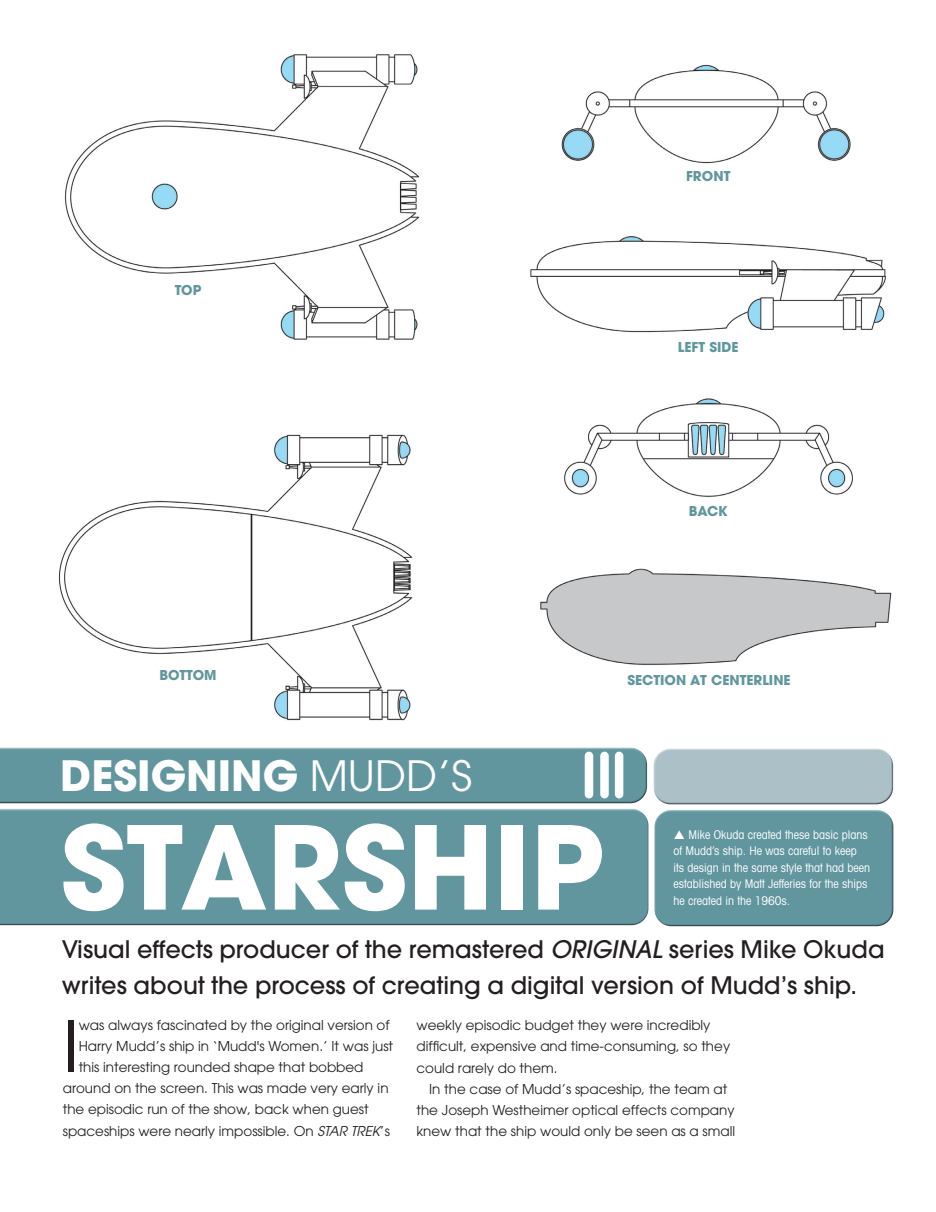
<style>
.page{position:relative;width:936px;height:1212px;background:#fff}
.page>*{position:absolute;margin:0;border:0;box-sizing:border-box;transform-origin:0 0}
.t1{font:700 114.3px "Avant Garde LT";color:#fff}
.t2{font:70.2px "Avant Garde";color:#231f20}
.t3{font:700 41.55px "Avant Garde";color:#fff}
.t4{font:500 24px/36px "Avant Garde";color:#231f20}
.t5{font:13.5px/21px "Avant Garde";color:#231f20}
.t6{font:700 13.5px "Avant Garde";color:#61969e}
.t7{font:condensed 12px/16.5px "Avant Garde LT";color:#fff}
.s1{font-weight:400}
.s2{font-family:"Avant Garde LT";font-style:italic}
</style>
<div class="page">
<img style="left:561px;top:64px;width:290px;height:100px">
<img style="left:564px;top:398px;width:289px;height:100px">
<img style="left:530px;top:236px;width:356px;height:97px">
<img style="left:64px;top:54px;width:356px;height:286px">
<img style="left:58px;top:434px;width:355px;height:287px">
<img style="left:540px;top:568px;width:352px;height:97px">
<div style="left:0;top:806px;width:649px;height:110px;background:#fff;opacity:.75"></div>
<div style="left:0;top:814px;width:651px;height:112px;background:#61969e"></div>
<div style="left:0;top:745px;width:647px;height:49px;background:#fff;opacity:.75"></div>
<div style="left:0;top:753px;width:649px;height:51px;background:#61969e"></div>
<div style="left:584px;top:752px;width:9px;height:46px;background:#fff;border-radius:4px"></div>
<div style="left:600px;top:752px;width:8px;height:46px;background:#fff;border-radius:4px"></div>
<div style="left:614px;top:752px;width:9px;height:46px;background:#fff;border-radius:4px"></div>
<div style="left:653px;top:808px;width:241px;height:109px;background:#fff;opacity:.75"></div>
<div style="left:653px;top:815px;width:242px;height:113px;background:#61969e"></div>
<div style="left:652px;top:746px;width:241px;height:49px;background:#fff;opacity:.75"></div>
<div style="left:652px;top:754px;width:243px;height:51px;background:#231f20;opacity:.75"></div>
<div style="left:172px;top:285px;width:32px;height:51px;background:#fff"></div>
<div style="left:109px;top:669px;width:158px;height:40px;background:#fff"></div>
<div style="left:64px;top:263px;width:37px;height:32px;background:#fff"></div>
<div style="left:64px;top:653px;width:61px;height:32px;background:#fff"></div>
<p class="t6" style="left:175px;top:282px;width:28px">TOP</p>
<p class="t6" style="left:159px;top:666px;width:59px">BOTTOM</p>
<p class="t6" style="left:686px;top:168px;width:46px">FRONT</p>
<p class="t6" style="left:678px;top:338px;width:62px">LEFT SIDE</p>
<p class="t6" style="left:688px;top:502px;width:41px">BACK</p>
<p class="t6" style="left:627px;top:672px;width:165px">SECTION AT CENTERLINE</p>
<h3 class="t3" style="left:61px;top:748px;width:413px">DESIGNING <span class="s1">MUDD’S</span></h3>
<h1 class="t1" style="left:61px;top:793px;width:544px">STARSHIP</h1>
<p class="t7" style="left:673px;top:826px;width:198px;text-indent:15px">Mike Okuda created these basic plans of Mudd’s ship. He was careful to keep its design in the same style that had been established by Matt Jefferies for the ships he created in the 1960s.</p>
<h3 class="t4" style="left:62px;top:931px;width:824px">Visual effects producer of the remastered <span class="s2">ORIGINAL</span> series Mike Okuda writes about the process of creating a digital version of Mudd’s ship.</h3>
<h2 class="t2" style="left:63px;top:1005px;width:17px">I</h2>
<p class="t5" style="left:79px;top:1015px;width:312px">was always fascinated by the original version of</p>
<p class="t5" style="left:79px;top:1036px;width:316px">Harry Mudd’s ship in ‘Mudd's Women.’ It was just</p>
<p class="t5" style="left:79px;top:1057px;width:286px">this interesting rounded shape that bobbed</p>
<p class="t5" style="left:63px;top:1078px;width:327px">around on the screen. This was made very early in</p>
<p class="t5" style="left:63px;top:1099px;width:307px">the episodic run of the show, back when guest</p>
<p class="t5" style="left:63px;top:1120px;width:328px">spaceships were nearly impossible. On <span class="s2">STAR TREK</span>’s</p>
<p class="t5" style="left:416px;top:1015px;width:315px">weekly episodic budget they were incredibly difficult, expensive and time-consuming, so they could rarely do them.</p>
<p class="t5" style="left:416px;top:1078px;width:320px;text-align:center">In the case of Mudd’s spaceship, the team at the Joseph Westheimer optical effects company knew that the ship would only be seen as a small</p>
</div>
